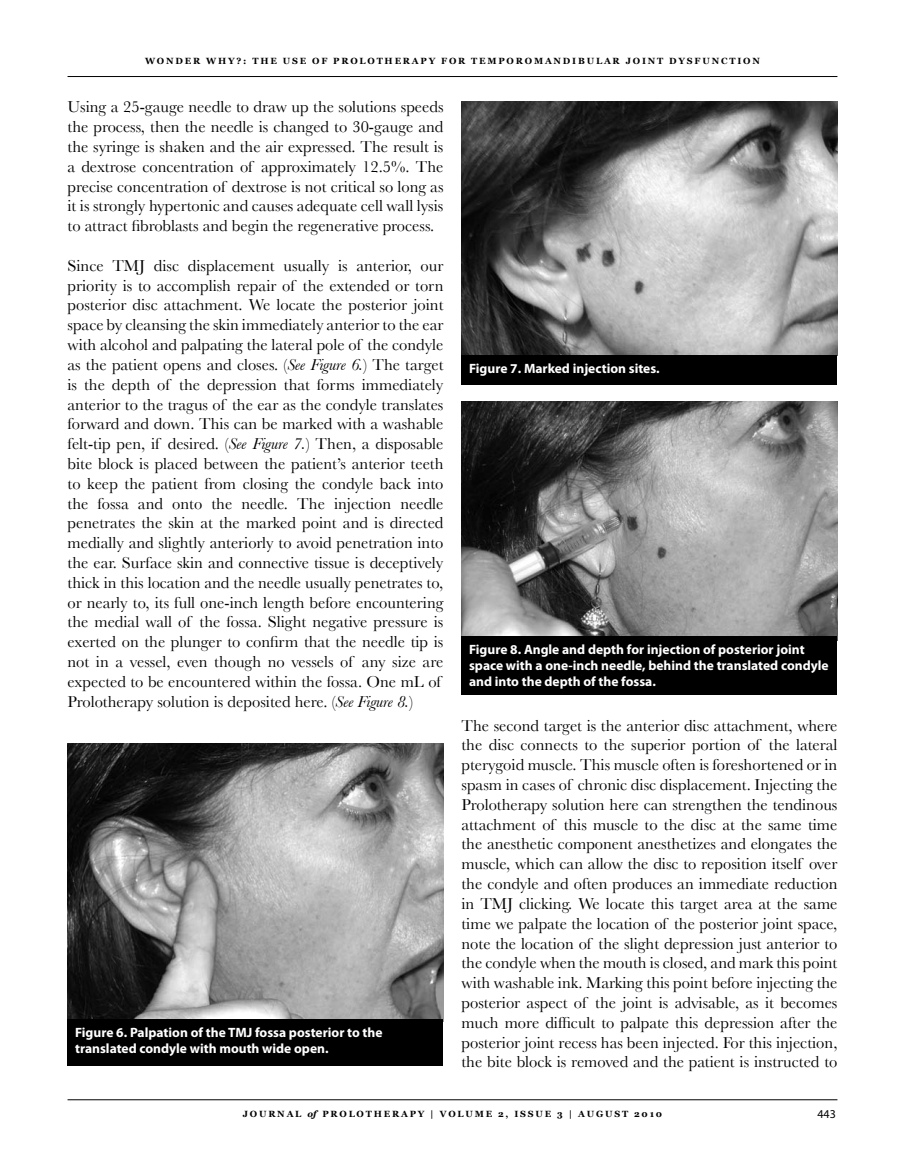
<style>
.page{position:relative;width:905px;height:1175px;background:#fff}
.page>*{position:absolute;margin:0;border:0;box-sizing:border-box;transform-origin:0 0}
.t1{font:16.5px/19.8px "Baskerville";color:#000;text-align:justify}
.t2{font:700 13.5px/16.2px "Myriad Pro";color:#fff}
.t3{font:12px "Myriad Pro";color:#000}
.t4{font:700 9px "Georgia";letter-spacing:.2em;color:#000}
.s1{font-style:italic}
</style>
<div class="page">
<hr style="left:68px;top:76px;width:769px;height:1px;background:#000">
<hr style="left:68px;top:1099px;width:769px;height:1px;background:#000">
<img style="left:461px;top:101px;width:376px;height:254px">
<div style="left:461px;top:355px;width:376px;height:30px;background:#000"></div>
<img style="left:461px;top:401px;width:376px;height:235px">
<div style="left:461px;top:636px;width:376px;height:59px;background:#000"></div>
<img style="left:68px;top:743px;width:375px;height:276px">
<div style="left:68px;top:1019px;width:375px;height:47px;background:#000"></div>
<p class="t4" style="left:145px;top:56px;width:616px">WONDER WHY?: THE USE OF PROLOTHERAPY FOR TEMPOROMANDIBULAR JOINT DYSFUNCTION</p>
<p class="t1" style="left:68px;top:97px;width:377px">Using a 25-gauge needle to draw up the solutions speeds the process, then the needle is changed to 30-gauge and the syringe is shaken and the air expressed. The result is a dextrose concentration of approximately 12.5%. The precise concentration of dextrose is not critical so long as it is strongly hypertonic and causes adequate cell wall lysis to attract fibroblasts and begin the regenerative process.</p>
<p class="t1" style="left:68px;top:255px;width:377px;text-align:left">Since TMJ disc displacement usually is anterior, our priority is to accomplish repair of the extended or torn posterior disc attachment. We locate the posterior joint space by cleansing the skin immediately anterior to the ear with alcohol and palpating the lateral pole of the condyle as the patient opens and closes. (<span class="s1">See Figure 6.</span>) The target is the depth of the depression that forms immediately anterior to the tragus of the ear as the condyle translates forward and down. This can be marked with a washable felt-tip pen, if desired. (<span class="s1">See Figure 7.</span>) Then, a disposable bite block is placed between the patient’s anterior teeth to keep the patient from closing the condyle back into the fossa and onto the needle. The injection needle penetrates the skin at the marked point and is directed medially and slightly anteriorly to avoid penetration into the ear. Surface skin and connective tissue is deceptively thick in this location and the needle usually penetrates to, or nearly to, its full one-inch length before encountering the medial wall of the fossa. Slight negative pressure is exerted on the plunger to confirm that the needle tip is not in a vessel, even though no vessels of any size are expected to be encountered within the fossa. One mL of Prolotherapy solution is deposited here. (<span class="s1">See Figure 8.</span>)</p>
<p class="t1" style="left:461px;top:715px;width:377px">The second target is the anterior disc attachment, where the disc connects to the superior portion of the lateral pterygoid muscle. This muscle often is foreshortened or in spasm in cases of chronic disc displacement. Injecting the Prolotherapy solution here can strengthen the tendinous attachment of this muscle to the disc at the same time the anesthetic component anesthetizes and elongates the muscle, which can allow the disc to reposition itself over the condyle and often produces an immediate reduction in TMJ clicking. We locate this target area at the same time we palpate the location of the posterior joint space, note the location of the slight depression just anterior to the condyle when the mouth is closed, and mark this point with washable ink. Marking this point before injecting the posterior aspect of the joint is advisable, as it becomes much more difficult to palpate this depression after the posterior joint recess has been injected. For this injection, the bite block is removed and the patient is instructed to</p>
<p class="t2" style="left:469px;top:360px;width:192px">Figure 7. Marked injection sites.</p>
<p class="t2" style="left:469px;top:640px;width:361px">Figure 8. Angle and depth for injection of posterior joint space with a one-inch needle, behind the translated condyle and into the depth of the fossa.</p>
<p class="t2" style="left:75px;top:1024px;width:309px">Figure 6. Palpation of the TMJ fossa posterior to the translated condyle with mouth wide open.</p>
<p class="t4" style="left:243px;top:1109px;width:421px">JOURNAL <span class="s1">of</span> PROLOTHERAPY | VOLUME 2, ISSUE 3 | AUGUST 2010</p>
<p class="t3" style="left:817px;top:1106px;width:20px">443</p>
</div>
